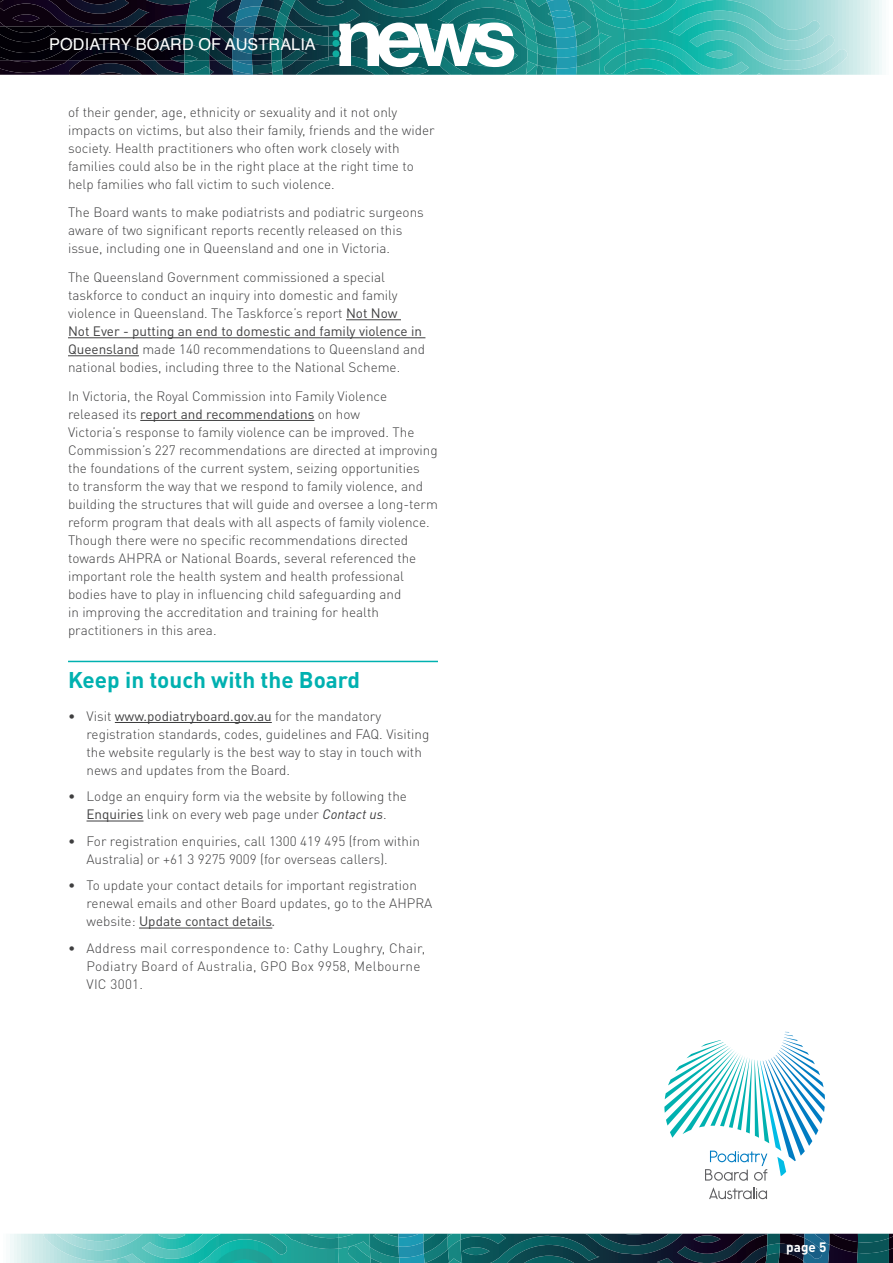
<style>
.page{position:relative;width:893px;height:1263px;background:#fff}
.page>*{position:absolute;margin:0;border:0;box-sizing:border-box;transform-origin:0 0}
.Head{font:700 22.5px "DINOT";color:#00b1b0}
.t1{font:16.35px "Helvetica";color:#fff}
.body{font:300 13.5px/18px "DINOT";color:#3e3e3f}
.body-2{font:300 13.5px/18px "DINOT";letter-spacing:.02em;color:#3e3e3f}
.t2{font:700 13.5px "DINOT";color:#fff}
.s1{font-weight:400}
.s2{font-weight:400;font-style:italic}
</style>
<div class="page">
<svg style="left:10px;top:1234px;width:883px;height:29px;background:#2d767a"></svg>
<svg style="left:184px;top:0;width:698px;height:75px;background:#51a5a3"></svg>
<img style="left:285px;top:26px;width:44px;height:34px">
<img style="left:255px;top:26px;width:17px;height:34px">
<img style="left:211px;top:26px;width:21px;height:34px">
<img style="left:0;top:26px;width:184px;height:34px">
<img style="left:232px;top:26px;width:23px;height:34px">
<img style="left:184px;top:26px;width:27px;height:34px">
<img style="left:272px;top:26px;width:13px;height:34px">
<hr style="left:346px;top:319px;width:55px;height:1px;background:#3e3e3f">
<hr style="left:68px;top:337px;width:357px;height:1px;background:#3e3e3f">
<hr style="left:68px;top:355px;width:71px;height:1px;background:#3e3e3f">
<hr style="left:140px;top:420px;width:174px;height:1px;background:#3e3e3f">
<hr style="left:68px;top:661px;width:370px;height:1px;background:#00b1b0">
<hr style="left:115px;top:722px;width:157px;height:1px;background:#3e3e3f">
<hr style="left:87px;top:821px;width:56px;height:1px;background:#3e3e3f">
<hr style="left:139px;top:928px;width:133px;height:1px;background:#3e3e3f">
<svg style="left:664px;top:1032px;width:161px;height:149px"></svg>
<svg style="left:709px;top:1187px;width:58px;height:12px"></svg>
<p class="t1" style="left:49px;top:32px;width:268px">PODIATRY BOARD OF AUSTRALIA</p>
<p class="body" style="left:68px;top:103px;width:368px">of their gender, age, ethnicity or sexuality and it not only impacts on victims, but also their family, friends and the wider society. Health practitioners who often work closely with families could also be in the right place at the right time to help families who fall victim to such violence.</p>
<p class="body" style="left:68px;top:203px;width:357px">The Board wants to make podiatrists and podiatric surgeons aware of two significant reports recently released on this issue, including one in Queensland and one in Victoria.</p>
<p class="body" style="left:68px;top:268px;width:358px">The Queensland Government commissioned a special taskforce to conduct an inquiry into domestic and family violence in Queensland. The Taskforce’s report <span class="s1">Not Now<br>Not Ever - putting an end to domestic and family violence in Queensland</span> made 140 recommendations to Queensland and national bodies, including three to the National Scheme.</p>
<p class="body" style="left:68px;top:387px;width:371px">In Victoria, the Royal Commission into Family Violence released its <span class="s1">report and recommendations</span> on how<br>Victoria’s response to family violence can be improved. The Commission’s 227 recommendations are directed at improving the foundations of the current system, seizing opportunities<br>to transform the way that we respond to family violence, and building the structures that will guide and oversee a long-term reform program that deals with all aspects of family violence.<br>Though there were no specific recommendations directed towards AHPRA or National Boards, several referenced the important role the health system and health professional bodies have to play in influencing child safeguarding and<br>in improving the accreditation and training for health practitioners in this area.</p>
<p class="Head" style="left:68px;top:665px;width:294px">Keep in touch with the Board</p>
<p class="body" style="left:87px;top:707px;width:344px;text-indent:-18px">• Visit <span class="s1">www.podiatryboard.gov.au</span> for the mandatory registration standards, codes, guidelines and FAQ. Visiting the website regularly is the best way to stay in touch with news and updates from the Board.</p>
<p class="body" style="left:68px;top:787px;width:340px;text-align:center">• Lodge an enquiry form via the website by following the<br><span class="s1">Enquiries</span> link on every web page under <span class="s2">Contact us</span>.</p>
<p class="body" style="left:87px;top:832px;width:335px;text-indent:-18px">• For registration enquiries, call 1300 419 495 (from within<br>Australia) or +61 3 9275 9009 (for overseas callers).</p>
<p class="body" style="left:87px;top:876px;width:347px;text-indent:-18px">• To update your contact details for important registration renewal emails and other Board updates, go to the AHPRA website: <span class="s1">Update contact details</span><span class="s2">.</span></p>
<p class="body-2" style="left:87px;top:939px;width:340px;text-indent:-18px">• Address mail correspondence to: Cathy Loughry, Chair,<br>Podiatry Board of Australia, GPO Box 9958, Melbourne<br>VIC 3001.</p>
<p class="t2" style="left:786px;top:1238px;width:42px">page 5</p>
</div>
